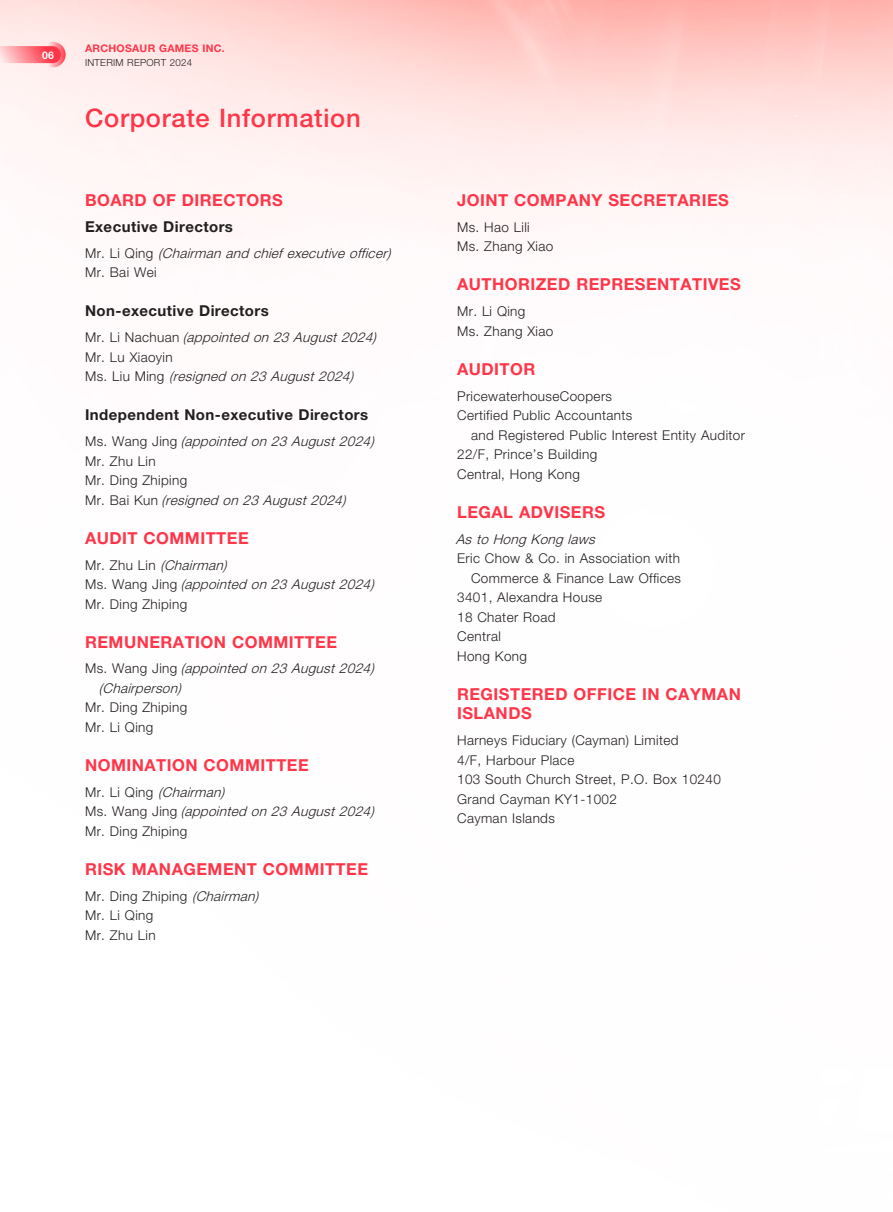
<style>
.page{position:relative;width:893px;height:1212px;background:#fff}
.page>*{position:absolute;margin:0;border:0;box-sizing:border-box;transform-origin:0 0}
.t1{font:500 25.5px "Helvetica Neue LT Std";letter-spacing:.03em;color:#ff3548}
.t2{font:700 16.5px/19.5px "Helvetica Neue LT Std";letter-spacing:.03em;color:#ff3548}
.t3{font:700 15px "Helvetica Neue LT Std";letter-spacing:.03em;color:#231f20}
.t4{font:300 13.5px/19.5px "Helvetica Neue LT Std";letter-spacing:.03em;color:#231f20}
.t5{font:italic 300 13.5px/19.5px "Helvetica Neue LT Std";color:#231f20}
.t6{font:700 10.5px "Helvetica Neue LT Std";letter-spacing:.03em;color:#ff3548}
.t7{font:700 10.5px "Helvetica Neue LT Std";color:#fff}
.t8{font:300 9.75px "Helvetica Neue LT Std";letter-spacing:.03em;color:#231f20}
.s1{font-style:normal}
.s2{font-style:italic}
</style>
<div class="page">
<svg style="left:40px;top:42px;width:26px;height:25px"></svg>
<svg style="left:0;top:46px;width:61px;height:17px"></svg>
<p class="t7" style="left:42px;top:49px;width:13px">06</p>
<p class="t6" style="left:85px;top:42px;width:141px">ARCHOSAUR GAMES INC.</p>
<p class="t8" style="left:85px;top:56px;width:109px">INTERIM REPORT 2024</p>
<h1 class="t1" style="left:85px;top:103px;width:277px">Corporate Information</h1>
<p class="t2" style="left:85px;top:190px;width:199px">BOARD OF DIRECTORS</p>
<p class="t3" style="left:85px;top:217px;width:149px">Executive Directors</p>
<p class="t5" style="left:85px;top:243px;width:307px"><span class="s1">M r . L i Q i n g</span> (Chairman and chiefexecutive officer)<br><span class="s1">Mr. Bai Wei</span></p>
<p class="t3" style="left:85px;top:302px;width:185px">Non-executive Directors</p>
<p class="t5" style="left:85px;top:327px;width:293px"><span class="s1">M r . L i N a c h u a n</span> (appointed on 23 August2024)<br><span class="s1">Mr. Lu Xiaoyin<br>M s . L i u M i n g</span> (resigned on 23 August2024)</p>
<p class="t3" style="left:85px;top:406px;width:285px">Independent Non-executive Directors</p>
<p class="t5" style="left:85px;top:431px;width:291px"><span class="s1">M s . W a n g J i n g</span> (appointed on 23 August2024)<br><span class="s1">Mr. Zhu Lin<br>Mr. Ding Zhiping<br>M r . B a i K u n</span> (resigned on 23 August2024)</p>
<p class="t2" style="left:85px;top:528px;width:165px">AUDIT COMMITTEE</p>
<p class="t5" style="left:85px;top:555px;width:291px"><span class="s1">M r . Z h u L i n</span> (Chairman)<br><span class="s1">M s . W a n g J i n g</span> (appointed on 23 August2024)<br><span class="s1">Mr. Ding Zhiping</span></p>
<p class="t2" style="left:85px;top:631px;width:254px">REMUNERATION COMMITTEE</p>
<p class="t5" style="left:99px;top:659px;width:277px;text-indent:-14px"><span class="s1">M s . W a n g J i n g</span> (appointed on 23 August2024) (Chairperson)</p>
<p class="t4" style="left:85px;top:698px;width:104px">Mr. Ding Zhiping<br>Mr. Li Qing</p>
<p class="t2" style="left:85px;top:755px;width:225px">NOMINATION COMMITTEE</p>
<p class="t5" style="left:85px;top:782px;width:291px"><span class="s1">M r . L i Q i n g</span> (Chairman)<br><span class="s1">M s . W a n g J i n g</span> (appointed on 23 August2024)<br><span class="s1">Mr. Ding Zhiping</span></p>
<p class="t2" style="left:85px;top:859px;width:284px">RISK MANAGEMENT COMMITTEE</p>
<p class="t4" style="left:85px;top:886px;width:175px">Mr. Ding Zhiping <span class="s2">(Chairman)<br></span>Mr. Li Qing<br>Mr. Zhu Lin</p>
<p class="t2" style="left:457px;top:190px;width:273px">JOINT COMPANY SECRETARIES</p>
<p class="t4" style="left:457px;top:217px;width:98px">Ms. Hao Lili<br>Ms. Zhang Xiao</p>
<p class="t2" style="left:457px;top:274px;width:285px">AUTHORIZED REPRESENTATIVES</p>
<p class="t4" style="left:457px;top:301px;width:98px">Mr. Li Qing<br>Ms. Zhang Xiao</p>
<p class="t2" style="left:457px;top:359px;width:80px">AUDITOR</p>
<p class="t4" style="left:457px;top:386px;width:156px">PricewaterhouseCoopers</p>
<p class="t4" style="left:457px;top:405px;width:177px">Certified Public Accountants</p>
<p class="t4" style="left:471px;top:425px;width:276px">and Registered Public Interest Entity Auditor</p>
<p class="t4" style="left:457px;top:444px;width:142px">22/F, Prince’s Building</p>
<p class="t4" style="left:457px;top:464px;width:124px">Central, Hong Kong</p>
<p class="t2" style="left:457px;top:502px;width:149px">LEGAL ADVISERS</p>
<p class="t5" style="left:456px;top:529px;width:145px">Asto Hong Kong laws</p>
<p class="t4" style="left:457px;top:548px;width:224px">Eric Chow &amp; Co. in Association with</p>
<p class="t4" style="left:471px;top:568px;width:212px">Commerce &amp; Finance Law Offices</p>
<p class="t4" style="left:457px;top:587px;width:147px">3401, Alexandra House</p>
<p class="t4" style="left:457px;top:607px;width:100px">18 Chater Road</p>
<p class="t4" style="left:457px;top:626px;width:45px">Central</p>
<p class="t4" style="left:457px;top:646px;width:71px">Hong Kong</p>
<p class="t2" style="left:457px;top:684px;width:285px">REGISTERED OFFICE IN CAYMAN<br>ISLANDS</p>
<p class="t4" style="left:457px;top:730px;width:265px">Harneys Fiduciary (Cayman) Limited<br>4/F, Harbour Place<br>103 South Church Street, P.O. Box 10240<br>Grand Cayman KY1-1002<br>Cayman Islands</p>
</div>
